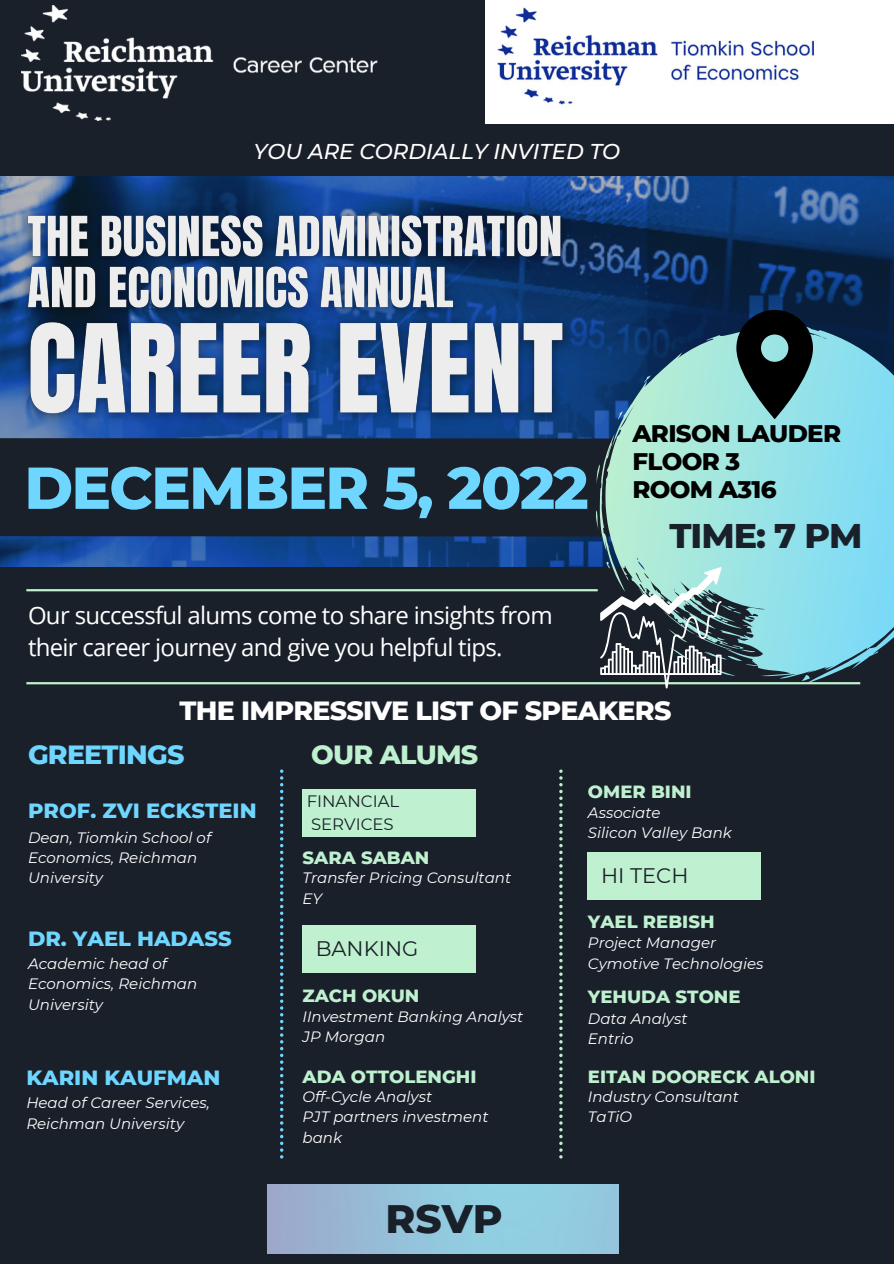
<style>
.page{position:relative;width:894px;height:1264px;background:#fff}
.page>*{position:absolute;margin:0;border:0;box-sizing:border-box;transform-origin:0 0}
.t1{font:800 58.95px "Montserrat";letter-spacing:-.03em;color:#6fd6ff}
.t2{font:800 40.5px "Montserrat";color:#1a202a}
.t3{font:800 34.95px "Montserrat";letter-spacing:-.03em;color:#1a202a}
.t4{font:800 26.85px "Montserrat";letter-spacing:-.03em;color:#fff}
.t5{font:800 26.85px "Montserrat";letter-spacing:-.03em;color:#6fd6ff}
.t6{font:800 26.85px "Montserrat";letter-spacing:-.03em;color:#bff0cf}
.t7{font:800 24.45px/28.2px "Montserrat";letter-spacing:-.03em;color:#000}
.t8{font:24px/31.5px "Open Sans";letter-spacing:-.03em;color:#fff}
.t9{font:italic 500 21.45px "Montserrat";color:#fff}
.t10{font:800 21px "Montserrat";color:#6fd6ff}
.t11{font:21px "Montserrat";color:#1a202a}
.t12{font:800 18px "Montserrat";color:#bff0cf}
.t13{font:16.5px/22.5px "Montserrat";color:#1a202a}
.t14{font:italic 15px/20.2px "Montserrat";color:#fff}
</style>
<div class="page">
<div style="left:0;top:0;width:893px;height:1263px;background:#1a202a"></div>
<img style="left:0;top:177px;width:893px;height:389px">
<div style="left:0;top:438px;width:626px;height:98px;background:#1a202a"></div>
<svg style="left:595px;top:321px;width:298px;height:363px;background:#7dbfc8"></svg>
<hr style="left:26px;top:589px;width:571px;height:2px;background:#bff0cf">
<hr style="left:26px;top:682px;width:834px;height:2px;background:#bff0cf">
<svg style="left:280px;top:769px;width:3px;height:389px"></svg>
<img style="left:22px;top:5px;width:356px;height:115px">
<svg style="left:600px;top:567px;width:121px;height:121px"></svg>
<svg style="left:736px;top:310px;width:76px;height:109px;background:#324b4e"></svg>
<img style="left:267px;top:1184px;width:351px;height:69px">
<img style="left:485px;top:1px;width:408px;height:122px">
<img style="left:11px;top:187px;width:569px;height:252px">
<div style="left:302px;top:925px;width:173px;height:48px;background:#bff0cf"></div>
<div style="left:587px;top:852px;width:174px;height:47px;background:#bff0cf"></div>
<div style="left:302px;top:789px;width:173px;height:47px;background:#bff0cf"></div>
<svg style="left:559px;top:769px;width:3px;height:389px"></svg>
<h3 class="t9" style="left:253px;top:138px;width:368px">YOU ARE CORDIALLY INVITED TO</h3>
<h1 class="t1" style="left:24px;top:452px;width:565px">DECEMBER 5, 2022</h1>
<h3 class="t8" style="left:28px;top:599px;width:526px">Our successful alums come to share insights from their career journey and give you helpful tips.</h3>
<h3 class="t7" style="left:632px;top:419px;width:210px">ARISON LAUDER<br>FLOOR 3<br>ROOM A316</h3>
<h3 class="t3" style="left:669px;top:514px;width:195px">TIME: 7 PM</h3>
<h3 class="t4" style="left:180px;top:694px;width:493px">THE IMPRESSIVE LIST OF SPEAKERS</h3>
<h3 class="t5" style="left:28px;top:738px;width:158px">GREETINGS</h3>
<h3 class="t10" style="left:28px;top:797px;width:230px">PROF. ZVI ECKSTEIN</h3>
<p class="t14" style="left:28px;top:827px;width:184px">Dean, Tiomkin School of<br>Economics, Reichman<br>University</p>
<h3 class="t10" style="left:28px;top:925px;width:205px">DR. YAEL HADASS</h3>
<p class="t14" style="left:28px;top:953px;width:171px">Academic head of<br>Economics, Reichman<br>University</p>
<h3 class="t10" style="left:26px;top:1065px;width:195px">KARIN KAUFMAN</h3>
<p class="t14" style="left:26px;top:1092px;width:185px">Head of Career Services,<br>Reichman University</p>
<h3 class="t6" style="left:311px;top:738px;width:168px">OUR ALUMS</h3>
<p class="t13" style="left:306px;top:790px;width:94px">FINANCIAL<br>SERVICES</p>
<p class="t12" style="left:302px;top:846px;width:128px">SARA SABAN</p>
<p class="t14" style="left:302px;top:867px;width:210px">Transfer Pricing Consultant<br>EY</p>
<h3 class="t11" style="left:315px;top:935px;width:104px">BANKING</h3>
<p class="t12" style="left:302px;top:984px;width:118px">ZACH OKUN</p>
<p class="t14" style="left:302px;top:1006px;width:222px">IInvestment Banking Analyst<br>JP Morgan</p>
<p class="t12" style="left:302px;top:1065px;width:175px">ADA OTTOLENGHI</p>
<p class="t14" style="left:302px;top:1086px;width:187px">Off-Cycle Analyst<br>PJT partners investment bank</p>
<h2 class="t2" style="left:385px;top:1193px;width:119px">RSVP</h2>
<p class="t12" style="left:587px;top:780px;width:105px">OMER BINI</p>
<p class="t14" style="left:587px;top:802px;width:145px">Associate<br>Silicon Valley Bank</p>
<h3 class="t11" style="left:601px;top:862px;width:89px">HI TECH</h3>
<p class="t12" style="left:587px;top:910px;width:128px">YAEL REBISH</p>
<p class="t14" style="left:587px;top:932px;width:177px">Project Manager<br>Cymotive Technologies</p>
<p class="t12" style="left:587px;top:985px;width:154px">YEHUDA STONE</p>
<p class="t14" style="left:587px;top:1008px;width:101px">Data Analyst<br>Entrio</p>
<p class="t12" style="left:587px;top:1065px;width:229px">EITAN DOORECK ALONI</p>
<p class="t14" style="left:587px;top:1086px;width:152px">Industry Consultant<br>TaTiO</p>
</div>
